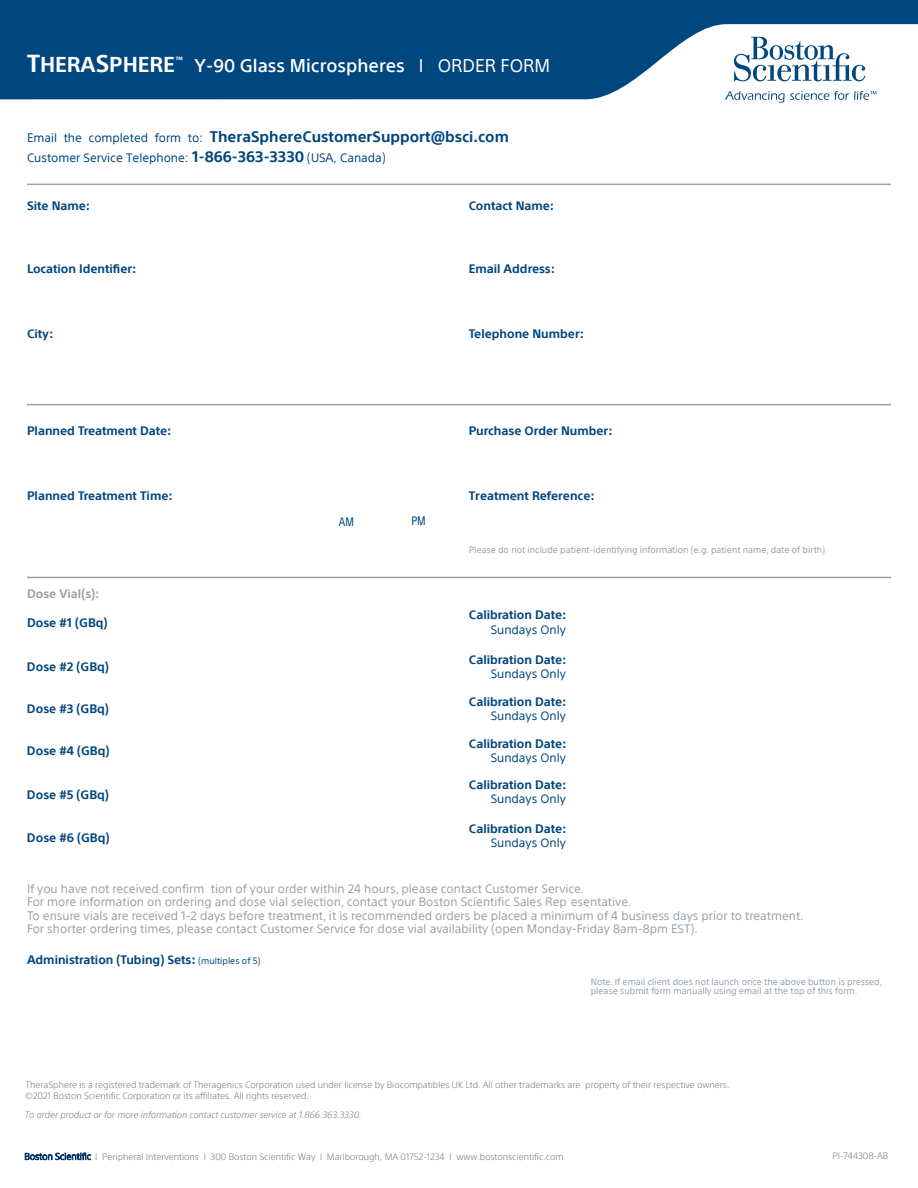
<style>
.page{position:relative;width:918px;height:1188px;background:#fff}
.page>*{position:absolute;margin:0;border:0;box-sizing:border-box;transform-origin:0 0}
.t1{font:700 21px "SST";color:#fff}
.t2{font:500 18px "SST";color:#fff}
.t3{font:700 15px "SST";color:#00467f}
.t4{font:700 12px "SST";color:#00467f}
.t5{font:12px/13.5px "SST";color:#97a1aa}
.t6{font:12px "SST";color:#00467f}
.t7{font:12px "SST";color:#97a1aa}
.t8{font:700 12px "SST";color:#00467f}
.t9{font:700 12px "SST";color:#97a1aa}
.t10{font:condensed 12px "SST";color:#00467e}
.t11{font:300 9px/10.8px "SST";color:#6a747c}
.t12{font:9px/9px "SST";color:#97a1aa}
.t13{font:italic 300 9px "SST";color:#6a747c}
.t14{font:300 9px "SST";color:#69737b}
.s1{font-size:24px}
.s2{font-weight:400}
.s3{font-weight:400;font-size:12px}
.s4{font-weight:700;font-size:15px}
.s5{font-weight:400;font-size:9px}
.s6{color:#033369}
</style>
<div class="page">
<svg style="left:0;top:0;width:918px;height:99px;background:#266192"></svg>
<svg style="left:734px;top:37px;width:131px;height:44px"></svg>
<svg style="left:725px;top:91px;width:151px;height:12px"></svg>
<hr style="left:27px;top:184px;width:864px;height:1px;background:#97a1aa">
<hr style="left:27px;top:404px;width:864px;height:1px;background:#97a1aa">
<hr style="left:27px;top:577px;width:864px;height:1px;background:#97a1aa">
<h1 class="t1" style="left:27px;top:53px;width:150px"><span class="s1">T</span>HERA<span class="s1">S</span>PHERE</h1>
<h2 class="t2" style="left:175px;top:55px;width:377px"><sup>™</sup> Y-90 Glass Microspheres <span class="s2">I ORDER FORM</span></h2>
<p class="t3" style="left:27px;top:128px;width:483px"><span class="s3">Email the completed form to:</span> TheraSphereCustomerSupport@bsci.com</p>
<p class="t6" style="left:27px;top:151px;width:360px">Customer Service Telephone: <span class="s4">1-866-363-3330</span> (USA, Canada)</p>
<p class="t4" style="left:27px;top:198px;width:65px">Site Name:</p>
<p class="t4" style="left:469px;top:198px;width:87px">Contact Name:</p>
<p class="t8" style="left:27px;top:262px;width:111px">Location Identifier:</p>
<p class="t4" style="left:27px;top:327px;width:28px">City:</p>
<p class="t4" style="left:27px;top:423px;width:146px">Planned Treatment Date:</p>
<p class="t4" style="left:27px;top:488px;width:147px">Planned Treatment Time:</p>
<p class="t9" style="left:27px;top:586px;width:74px">Dose Vial(s):</p>
<p class="t4" style="left:27px;top:616px;width:82px">Dose #1 (GBq)</p>
<p class="t4" style="left:27px;top:660px;width:83px">Dose #2 (GBq)</p>
<p class="t4" style="left:27px;top:702px;width:83px">Dose #3 (GBq)</p>
<p class="t4" style="left:27px;top:744px;width:84px">Dose #4 (GBq)</p>
<p class="t4" style="left:27px;top:787px;width:83px">Dose #5 (GBq)</p>
<p class="t4" style="left:27px;top:830px;width:84px">Dose #6 (GBq)</p>
<p class="t10" style="left:339px;top:514px;width:17px">AM</p>
<p class="t10" style="left:411px;top:514px;width:16px">PM</p>
<p class="t4" style="left:469px;top:262px;width:88px">Email Address:</p>
<p class="t4" style="left:469px;top:327px;width:117px">Telephone Number:</p>
<p class="t4" style="left:469px;top:423px;width:145px">Purchase Order Number:</p>
<p class="t4" style="left:469px;top:488px;width:128px">Treatment Reference:</p>
<p class="t12" style="left:469px;top:546px;width:358px">Please do not include patient-identifying information (e.g. patient name, date of birth)</p>
<p class="t4" style="left:469px;top:608px;width:99px">Calibration Date:</p>
<p class="t6" style="left:491px;top:622px;width:77px">Sundays Only</p>
<p class="t4" style="left:469px;top:652px;width:99px">Calibration Date:</p>
<p class="t6" style="left:491px;top:667px;width:77px">Sundays Only</p>
<p class="t4" style="left:469px;top:694px;width:99px">Calibration Date:</p>
<p class="t6" style="left:491px;top:709px;width:77px">Sundays Only</p>
<p class="t4" style="left:469px;top:737px;width:99px">Calibration Date:</p>
<p class="t6" style="left:491px;top:751px;width:77px">Sundays Only</p>
<p class="t4" style="left:469px;top:778px;width:99px">Calibration Date:</p>
<p class="t6" style="left:491px;top:792px;width:77px">Sundays Only</p>
<p class="t4" style="left:469px;top:822px;width:99px">Calibration Date:</p>
<p class="t6" style="left:491px;top:836px;width:77px">Sundays Only</p>
<p class="t5" style="left:27px;top:882px;width:778px">If you have not received confirm tion of your order within 24 hours, please contact Customer Service.<br>For more information on ordering and dose vial selection, contact your Boston Scientific Sales Rep esentative.<br>To ensure vials are received 1-2 days before treatment, it is recommended orders be placed a minimum of 4 business days prior to treatment.</p>
<p class="t7" style="left:27px;top:922px;width:672px">For shorter ordering times, please contact Customer Service for dose vial availability (open Monday-Friday 8am-8pm EST).</p>
<p class="t4" style="left:27px;top:953px;width:235px">Administration (Tubing) Sets: <span class="s5">(multiples of 5)</span></p>
<p class="t12" style="left:591px;top:978px;width:293px">Note. If email client does not launch once the above button is pressed, please submit form manually using email at the top of this form.</p>
<p class="t11" style="left:25px;top:1079px;width:705px">TheraSphere is a registered trademark of Theragenics Corporation used under license by Biocompatibles UK Ltd. All other trademarks are property of their respective owners. ©2021 Boston Scientific Corporation or its affiliates. All rights reserved.</p>
<p class="t13" style="left:25px;top:1110px;width:338px">To order product or for more information contact customer service at 1.866.363.3330.</p>
<p class="t11" style="left:24px;top:1151px;width:541px"><span class="s6">Boston Scientific</span> I Peripheral Interventions I 300 Boston Scientific Way I Marlborough, MA 01752-1234 I www.bostonscientific.com</p>
<p class="t14" style="left:833px;top:1151px;width:57px">PI-744308-AB</p>
</div>
